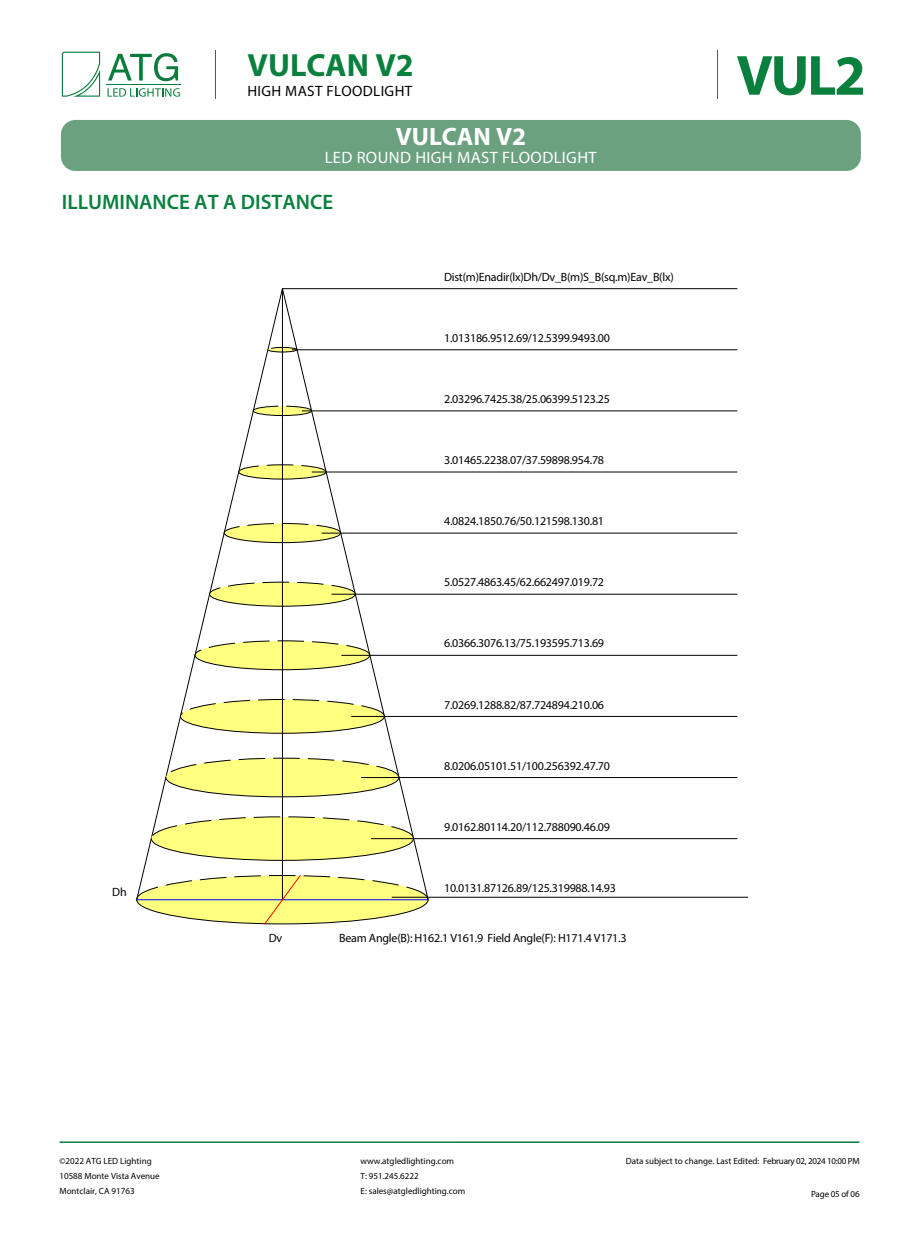
<style>
.page{position:relative;width:919px;height:1238px;background:#fff}
.page>*{position:absolute;margin:0;border:0;box-sizing:border-box;transform-origin:0 0}
.t1{font:700 57px "Myriad Pro";color:#0a803e}
.t2{font:700 32.1px "Myriad Pro";color:#0a803e}
.t3{font:700 25.2px "Myriad Pro";color:#fff}
.t4{font:600 21px "Myriad Pro";color:#0a803e}
.t5{font:16.5px "Myriad Pro";letter-spacing:.025em;color:#fff}
.t6{font:15px "Myriad Pro";letter-spacing:.025em;color:#040000}
.t7{font:12px "Myriad Pro";letter-spacing:-.02em;color:#040000}
.t8{font:9px/15px "Myriad Pro";color:#040000}
.t9{font:9px "Myriad Pro";letter-spacing:-.02em;color:#040000}
.s1{color:#000}
</style>
<div class="page">
<hr style="left:59px;top:1141px;width:800px;height:1px;background:#0b7c3d">
<hr style="left:717px;top:50px;width:1px;height:48px;background:#595757">
<div style="left:61px;top:120px;width:799px;height:51px;background:#6ca180;border-radius:15px"></div>
<svg style="left:62px;top:52px;width:38px;height:45px"></svg>
<svg style="left:108px;top:53px;width:70px;height:28px"></svg>
<hr style="left:107px;top:84px;width:74px;height:1px;background:#0b7c3d">
<svg style="left:107px;top:88px;width:73px;height:9px"></svg>
<hr style="left:216px;top:50px;width:1px;height:48px;background:#595757">
<svg style="left:142px;top:288px;width:140px;height:587px"></svg>
<svg style="left:283px;top:289px;width:145px;height:586px"></svg>
<hr style="left:282px;top:288px;width:455px;height:1px;background:#000">
<hr style="left:392px;top:897px;width:355px;height:1px;background:#000">
<svg style="left:267px;top:347px;width:30px;height:5px"></svg>
<hr style="left:292px;top:349px;width:445px;height:1px;background:#000">
<svg style="left:253px;top:406px;width:59px;height:10px"></svg>
<hr style="left:302px;top:410px;width:435px;height:1px;background:#000">
<svg style="left:238px;top:464px;width:88px;height:15px"></svg>
<hr style="left:312px;top:471px;width:425px;height:1px;background:#000">
<svg style="left:224px;top:523px;width:117px;height:20px"></svg>
<hr style="left:322px;top:533px;width:415px;height:1px;background:#000">
<svg style="left:209px;top:581px;width:146px;height:25px"></svg>
<hr style="left:332px;top:594px;width:405px;height:1px;background:#000">
<svg style="left:195px;top:640px;width:175px;height:30px"></svg>
<hr style="left:341px;top:655px;width:396px;height:1px;background:#000">
<svg style="left:180px;top:699px;width:204px;height:34px"></svg>
<hr style="left:351px;top:716px;width:386px;height:1px;background:#000">
<svg style="left:165px;top:757px;width:234px;height:40px"></svg>
<hr style="left:361px;top:777px;width:376px;height:1px;background:#000">
<svg style="left:151px;top:816px;width:263px;height:44px"></svg>
<hr style="left:371px;top:838px;width:366px;height:1px;background:#000">
<hr style="left:282px;top:289px;width:1px;height:610px;background:#000">
<svg style="left:136px;top:875px;width:292px;height:49px"></svg>
<h2 class="t2" style="left:247px;top:44px;width:168px">VULCAN V2</h2>
<p class="t6" style="left:247px;top:82px;width:166px">HIGH MAST FLOODLIGHT</p>
<h3 class="t3" style="left:395px;top:120px;width:132px">VULCAN V2</h3>
<h3 class="t5" style="left:325px;top:147px;width:273px">LED ROUND HIGH MAST FLOODLIGHT</h3>
<h3 class="t4" style="left:62px;top:189px;width:273px">ILLUMINANCE AT A DISTANCE</h3>
<p class="t7" style="left:112px;top:885px;width:16px">Dh</p>
<p class="t7" style="left:444px;top:269px;width:231px">Dist(m)Enadir(lx)Dh/Dv_B(m)S_B(sq.m)Eav_B(lx)</p>
<p class="t7" style="left:444px;top:330px;width:167px">1.013186.9512.69/12.5399.9493.00</p>
<p class="t7" style="left:444px;top:391px;width:167px">2.03296.7425.38/25.06399.5123.25</p>
<p class="t7" style="left:444px;top:452px;width:161px">3.01465.2238.07/37.59898.954.78</p>
<p class="t7" style="left:444px;top:514px;width:161px">4.0824.1850.76/50.121598.130.81</p>
<p class="t7" style="left:444px;top:575px;width:161px">5.0527.4863.45/62.662497.019.72</p>
<p class="t7" style="left:444px;top:636px;width:161px">6.0366.3076.13/75.193595.713.69</p>
<p class="t7" style="left:444px;top:697px;width:161px">7.0269.1288.82/87.724894.210.06</p>
<p class="t7" style="left:444px;top:758px;width:167px">8.0206.05101.51/100.256392.47.70</p>
<p class="t7" style="left:444px;top:819px;width:167px">9.0162.80114.20/112.788090.46.09</p>
<p class="t7" style="left:444px;top:880px;width:173px">10.0131.87126.89/125.319988.14.93</p>
<p class="t7" style="left:269px;top:930px;width:15px">Dv</p>
<p class="t7" style="left:339px;top:930px;width:289px">Beam Angle(B): H162.1 V161.9 Field Angle(F): H171.4 V171.3</p>
<h1 class="t1" style="left:736px;top:38px;width:131px">VUL2</h1>
<p class="t8" style="left:59px;top:1153px;width:102px">©2022 ATG LED Lighting<br>10588 Monte Vista Avenue<br>Montclair, CA 91763</p>
<p class="t8" style="left:360px;top:1153px;width:106px">www.atgledlighting.com<br>T: 951.245.6222<br>E: sales@atgledlighting.com</p>
<p class="t8" style="left:626px;top:1153px;width:235px">Data subject to change. Last Edited: <span class="s1">February 02, 2024 10:00 PM</span></p>
<p class="t9" style="left:810px;top:1187px;width:50px">Page 05 of 06</p>
</div>
